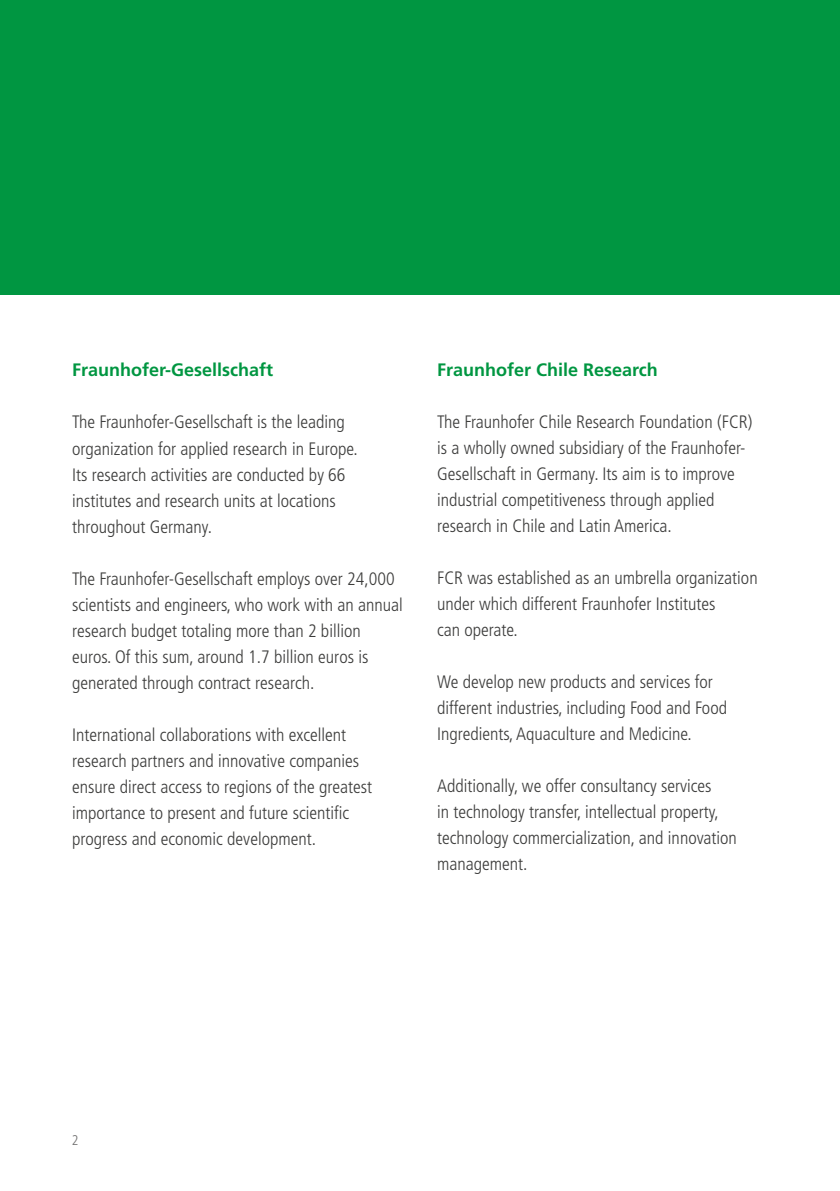
<style>
.page{position:relative;width:840px;height:1191px;background:#fff}
.page>*{position:absolute;margin:0;border:0;box-sizing:border-box;transform-origin:0 0}
.t1{font:300 condensed 18px/26px "Frutiger";color:#3c3c3b}
.t2{font:700 18px "Frutiger";color:#009641}
.t3{font:300 condensed 14px "Frutiger";color:#706f6f}
</style>
<div class="page">
<div style="left:0;top:0;width:839px;height:295px;background:#009641"></div>
<p class="t2" style="left:72px;top:360px;width:203px">Fraunhofer-Gesellschaft</p>
<p class="t1" style="left:72px;top:409px;width:287px">The Fraunhofer-Gesellschaft is the leading organization for applied research in Europe.<br>Its research activities are conducted by 66 institutes and research units at locations throughout Germany.</p>
<p class="t1" style="left:72px;top:565px;width:332px">The Fraunhofer-Gesellschaft employs over 24,000 scientists and engineers, who work with an annual research budget totaling more than 2 billion euros. Of this sum, around 1.7 billion euros is generated through contract research.</p>
<p class="t1" style="left:72px;top:721px;width:301px">International collaborations with excellent research partners and innovative companies ensure direct access to regions of the greatest importance to present and future scientific progress and economic development.</p>
<p class="t2" style="left:437px;top:359px;width:222px">Fraunhofer Chile Research</p>
<p class="t1" style="left:437px;top:409px;width:316px">The Fraunhofer Chile Research Foundation (FCR) is a wholly owned subsidiary of the Fraunhofer-Gesellschaft in Germany. Its aim is to improve industrial competitiveness through applied research in Chile and Latin America.</p>
<p class="t1" style="left:437px;top:565px;width:322px">FCR was established as an umbrella organization under which different Fraunhofer Institutes<br>can operate.</p>
<p class="t1" style="left:437px;top:669px;width:291px">We develop new products and services for different industries, including Food and Food<br>Ingredients, Aquaculture and Medicine.</p>
<p class="t1" style="left:437px;top:773px;width:301px">Additionally, we offer consultancy services<br>in technology transfer, intellectual property, technology commercialization, and innovation management.</p>
<p class="t3" style="left:72px;top:1132px;width:8px">2</p>
</div>
